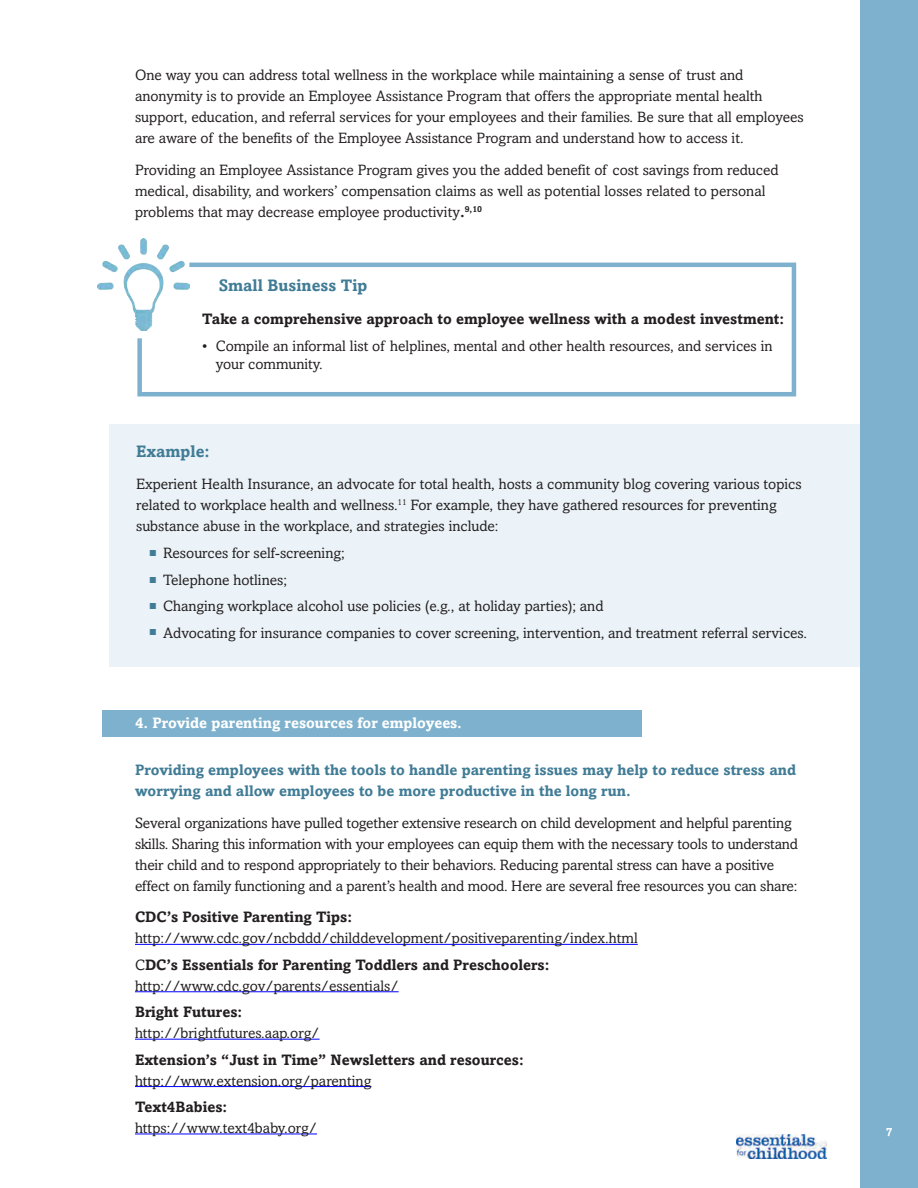
<style>
.page{position:relative;width:918px;height:1188px;background:#fff}
.page>*{position:absolute;margin:0;border:0;box-sizing:border-box;transform-origin:0 0}
.t1{font:700 16.5px "Amasis";color:#417c96}
.No_Spacing{font:15px/21px "Amasis";color:#231f20}
.t2{font:700 15px "Amasis";color:#231f20}
.t3{font:700 15px/21px "Amasis";color:#417c96}
.t4{font:700 15px "Amasis";color:#fff}
.t5{font:700 12px "Amasis";color:#fff}
.s1{font-weight:700}
.s2{font-family:"Proxima Nova";font-weight:300;font-size:10.5px;color:#417c96}
.s3{font-weight:400}
</style>
<div class="page">
<div style="left:102px;top:710px;width:540px;height:27px;background:#7db1cd"></div>
<div style="left:109px;top:424px;width:769px;height:243px;background:#ebf3f8"></div>
<div style="left:861px;top:0;width:57px;height:1188px;background:#7db1cd"></div>
<img style="left:736px;top:1134px;width:90px;height:25px">
<hr style="left:135px;top:944px;width:503px;height:1px;background:#00f">
<hr style="left:135px;top:992px;width:264px;height:1px;background:#00f">
<hr style="left:135px;top:1039px;width:185px;height:1px;background:#00f">
<hr style="left:135px;top:1086px;width:236px;height:1px;background:#00f">
<hr style="left:135px;top:1134px;width:182px;height:1px;background:#00f">
<div style="left:137px;top:263px;width:659px;height:133px;border:4px solid #7db1cd"></div>
<div style="left:90px;top:239px;width:99px;height:99px;background:#fff"></div>
<img style="left:98px;top:239px;width:91px;height:91px">
<p class="No_Spacing" style="left:135px;top:64px;width:670px">One way you can address total wellness in the workplace while maintaining a sense of trust and anonymity is to provide an Employee Assistance Program that offers the appropriate mental health support, education, and referral services for your employees and their families. Be sure that all employees are aware of the benefits of the Employee Assistance Program and understand how to access it.</p>
<p class="No_Spacing" style="left:135px;top:159px;width:645px">Providing an Employee Assistance Program gives you the added benefit of cost savings from reduced medical, disability, and workers’ compensation claims as well as potential losses related to personal problems that may decrease employee productivity<span class="s1">.</span><sup>9,10</sup></p>
<p class="t1" style="left:219px;top:275px;width:150px">Small Business Tip</p>
<p class="t2" style="left:202px;top:310px;width:584px">Take a comprehensive approach to employee wellness with a modest investment:</p>
<p class="No_Spacing" style="left:216px;top:337px;width:558px;line-height:18px;text-indent:-14px">• Compile an informal list of helplines, mental and other health resources, and services in your community.</p>
<p class="t1" style="left:136px;top:441px;width:75px">Example:</p>
<p class="No_Spacing" style="left:136px;top:473px;width:667px">Experient Health Insurance, an advocate for total health, hosts a community blog covering various topics related to workplace health and wellness.<sup>11</sup> For example, they have gathered resources for preventing substance abuse in the workplace, and strategies include:</p>
<p class="No_Spacing" style="left:150px;top:543px;width:197px"><span class="s2">■</span> Resources for self-screening;</p>
<p class="No_Spacing" style="left:150px;top:569px;width:139px"><span class="s2">■</span> Telephone hotlines;</p>
<p class="No_Spacing" style="left:150px;top:596px;width:455px"><span class="s2">■</span> Changing workplace alcohol use policies (e.g., at holiday parties); and</p>
<p class="No_Spacing" style="left:150px;top:622px;width:659px"><span class="s2">■</span> Advocating for insurance companies to cover screening, intervention, and treatment referral services.</p>
<p class="t4" style="left:135px;top:714px;width:328px">4. Provide parenting resources for employees.</p>
<p class="t3" style="left:135px;top:759px;width:663px">Providing employees with the tools to handle parenting issues may help to reduce stress and worrying and allow employees to be more productive in the long run.</p>
<p class="No_Spacing" style="left:135px;top:812px;width:664px">Several organizations have pulled together extensive research on child development and helpful parenting skills. Sharing this information with your employees can equip them with the necessary tools to understand their child and to respond appropriately to their behaviors. Reducing parental stress can have a positive effect on family functioning and a parent’s health and mood. Here are several free resources you can share:</p>
<p class="t2" style="left:135px;top:908px;width:219px">CDC’s Positive Parenting Tips:</p>
<p class="No_Spacing" style="left:135px;top:928px;width:504px">http://www.cdc.gov/ncbddd/childdevelopment/positiveparenting/index.html</p>
<p class="t2" style="left:135px;top:956px;width:416px"><span class="s3">C</span>DC’s Essentials for Parenting Toddlers and Preschoolers:</p>
<p class="No_Spacing" style="left:135px;top:975px;width:265px">http://www.cdc.gov/parents/essentials/</p>
<p class="t2" style="left:135px;top:1003px;width:109px">Bright Futures:</p>
<p class="No_Spacing" style="left:135px;top:1023px;width:186px">http://brightfutures.aap.org/</p>
<p class="t2" style="left:135px;top:1050px;width:390px">Extension’s “Just in Time” Newsletters and resources:</p>
<p class="No_Spacing" style="left:135px;top:1070px;width:238px">http://www.extension.org/parenting</p>
<p class="t2" style="left:135px;top:1098px;width:94px">Text4Babies:</p>
<p class="No_Spacing" style="left:135px;top:1117px;width:184px">https://www.text4baby.org/</p>
<p class="t5" style="left:886px;top:1125px;width:8px">7</p>
</div>
